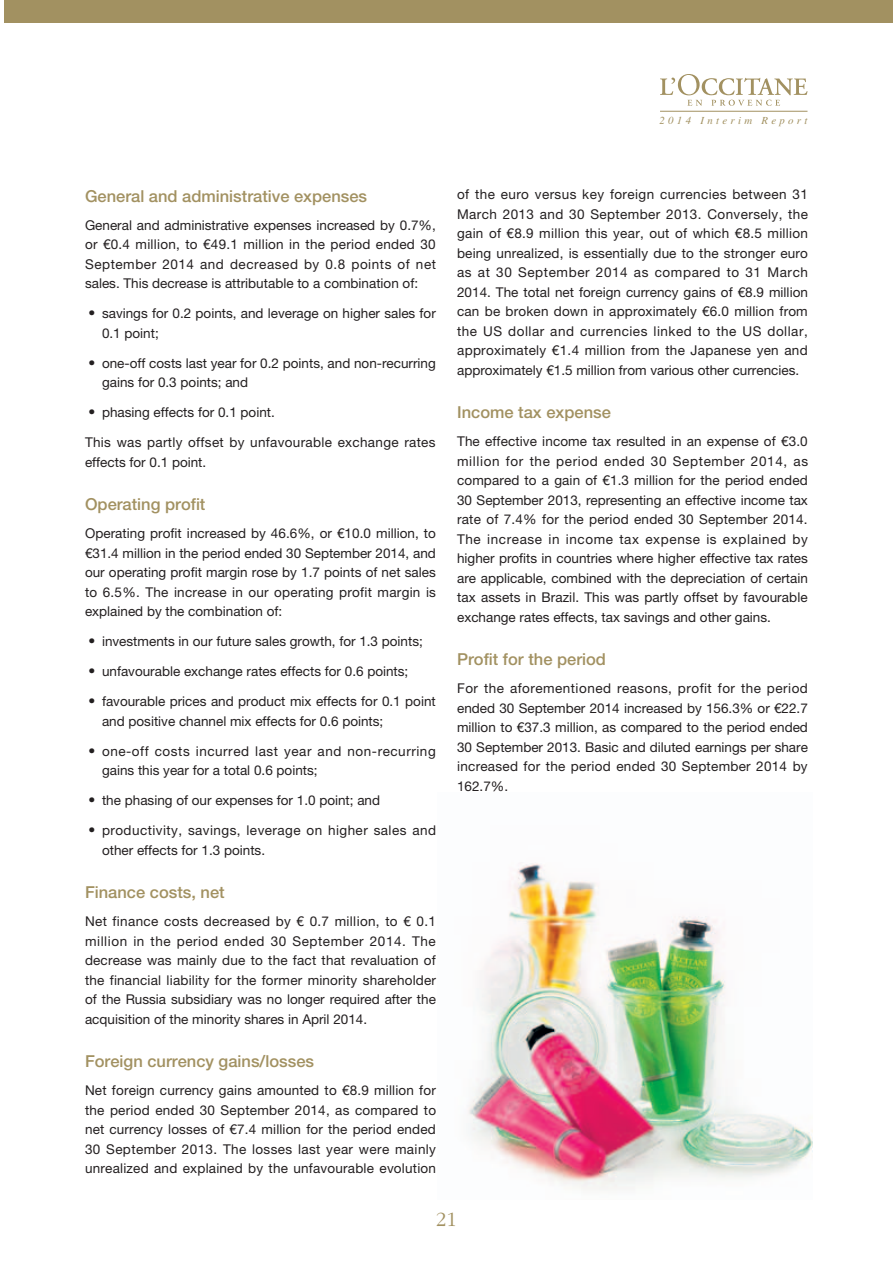
<style>
.page{position:relative;width:893px;height:1263px;background:#fff}
.page>*{position:absolute;margin:0;border:0;box-sizing:border-box;transform-origin:0 0}
.t1{font:300 21px "ITC Garamond Std";color:#a29161}
._4__副標題{font:500 16.5px "Helvetica Neue LT Std";color:#a29161}
._1__內文{font:13.5px/19.5px "Helvetica Neue LT Std";color:#231f20;text-align:justify}
._1__內文-2{font:13.5px/19.5px "Helvetica Neue LT Std";letter-spacing:.04em;color:#231f20}
._1__內文-3{font:13.5px/19.5px "Helvetica Neue LT Std";letter-spacing:.035em;color:#231f20}
._1__內文-4{font:13.5px/19.5px "Helvetica Neue LT Std";letter-spacing:.025em;color:#231f20}
.t2{font:italic 10.8px "Times LT Std";letter-spacing:.305em;color:#a29161}
.s1{font-family:"M Hei HK";font-weight:500}
</style>
<div class="page">
<svg style="left:660px;top:74px;width:147px;height:32px"></svg>
<hr style="left:660px;top:111px;width:147px;height:1px;background:#a29161">
<div style="left:4px;top:0;width:889px;height:22px;background:#a29161"></div>
<img style="left:468px;top:863px;width:344px;height:327px">
<p class="t2" style="left:659px;top:114px;width:149px">2014 Interim Report</p>
<p class="_4__副標題" style="left:85px;top:186px;width:284px">General and administrative expenses</p>
<p class="_1__內文" style="left:85px;top:215px;width:353px">General and administrative expenses increased by 0.7%, or €0.4 million, to €49.1 million in the period ended 30<br>September 2014 and decreased by 0.8 points of net sales. This decrease is attributable to a combination of:</p>
<p class="_1__內文" style="left:102px;top:304px;width:335px;text-indent:-17px"><span class="s1">‧</span> savings for 0.2 points, and leverage on higher sales for<br>0.1 point;</p>
<p class="_1__內文" style="left:102px;top:353px;width:335px;text-indent:-17px"><span class="s1">‧</span> one-off costs last year for 0.2 points, and non-recurring gains for 0.3 points; and</p>
<p class="_1__內文" style="left:85px;top:403px;width:191px"><span class="s1">‧</span> phasing effects for 0.1 point.</p>
<p class="_1__內文-4" style="left:85px;top:433px;width:352px">This was partly offset by unfavourable exchange rates effects for 0.1 point.</p>
<p class="_4__副標題" style="left:85px;top:495px;width:122px">Operating profit</p>
<p class="_1__內文" style="left:85px;top:524px;width:352px">Operating profit increased by 46.6%, or €10.0 million, to €31.4 million in the period ended 30 September 2014, and our operating profit margin rose by 1.7 points of net sales to 6.5%. The increase in our operating profit margin is explained by the combination of:</p>
<p class="_1__內文" style="left:85px;top:632px;width:339px"><span class="s1">‧</span> investments in our future sales growth, for 1.3 points;</p>
<p class="_1__內文" style="left:85px;top:662px;width:325px"><span class="s1">‧</span> unfavourable exchange rates effects for 0.6 points;</p>
<p class="_1__內文" style="left:102px;top:692px;width:335px;text-indent:-17px"><span class="s1">‧</span> favourable prices and product mix effects for 0.1 point and positive channel mix effects for 0.6 points;</p>
<p class="_1__內文-2" style="left:102px;top:741px;width:335px;text-indent:-17px"><span class="s1">‧</span> one-off costs incurred last year and non-recurring gains this year for a total 0.6 points;</p>
<p class="_1__內文" style="left:85px;top:791px;width:297px"><span class="s1">‧</span> the phasing of our expenses for 1.0 point; and</p>
<p class="_1__內文-3" style="left:102px;top:821px;width:335px;text-indent:-17px"><span class="s1">‧</span> productivity, savings, leverage on higher sales and other effects for 1.3 points.</p>
<p class="_4__副標題" style="left:85px;top:883px;width:141px">Finance costs, net</p>
<p class="_1__內文" style="left:85px;top:912px;width:352px">Net finance costs decreased by € 0.7 million, to € 0.1 million in the period ended 30 September 2014. The decrease was mainly due to the fact that revaluation of the financial liability for the former minority shareholder of the Russia subsidiary was no longer required after the acquisition of the minority shares in April 2014.</p>
<p class="_4__副標題" style="left:85px;top:1052px;width:231px">Foreign currency gains/losses</p>
<p class="_1__內文" style="left:85px;top:1081px;width:353px">Net foreign currency gains amounted to €8.9 million for the period ended 30 September 2014, as compared to net currency losses of €7.4 million for the period ended 30 September 2013. The losses last year were mainly unrealized and explained by the unfavourable evolution</p>
<p class="_1__內文" style="left:457px;top:184px;width:352px">of the euro versus key foreign currencies between 31<br>March 2013 and 30 September 2013. Conversely, the gain of €8.9 million this year, out of which €8.5 million being unrealized, is essentially due to the stronger euro as at 30 September 2014 as compared to 31 March 2014. The total net foreign currency gains of €8.9 million can be broken down in approximately €6.0 million from the US dollar and currencies linked to the US dollar, approximately €1.4 million from the Japanese yen and approximately €1.5 million from various other currencies.</p>
<p class="_4__副標題" style="left:457px;top:402px;width:155px">Income tax expense</p>
<p class="_1__內文" style="left:457px;top:431px;width:353px">The effective income tax resulted in an expense of €3.0 million for the period ended 30 September 2014, as compared to a gain of €1.3 million for the period ended 30 September 2013, representing an effective income tax rate of 7.4% for the period ended 30 September 2014.<br>The increase in income tax expense is explained by higher profits in countries where higher effective tax rates are applicable, combined with the depreciation of certain tax assets in Brazil. This was partly offset by favourable exchange rates effects, tax savings and other gains.</p>
<p class="_4__副標題" style="left:457px;top:649px;width:150px">Profit for the period</p>
<p class="_1__內文" style="left:457px;top:678px;width:352px">For the aforementioned reasons, profit for the period ended 30 September 2014 increased by 156.3% or €22.7 million to €37.3 million, as compared to the period ended 30 September 2013. Basic and diluted earnings per share increased for the period ended 30 September 2014 by 162.7%.</p>
<h1 class="t1" style="left:436px;top:1208px;width:22px">21</h1>
</div>
